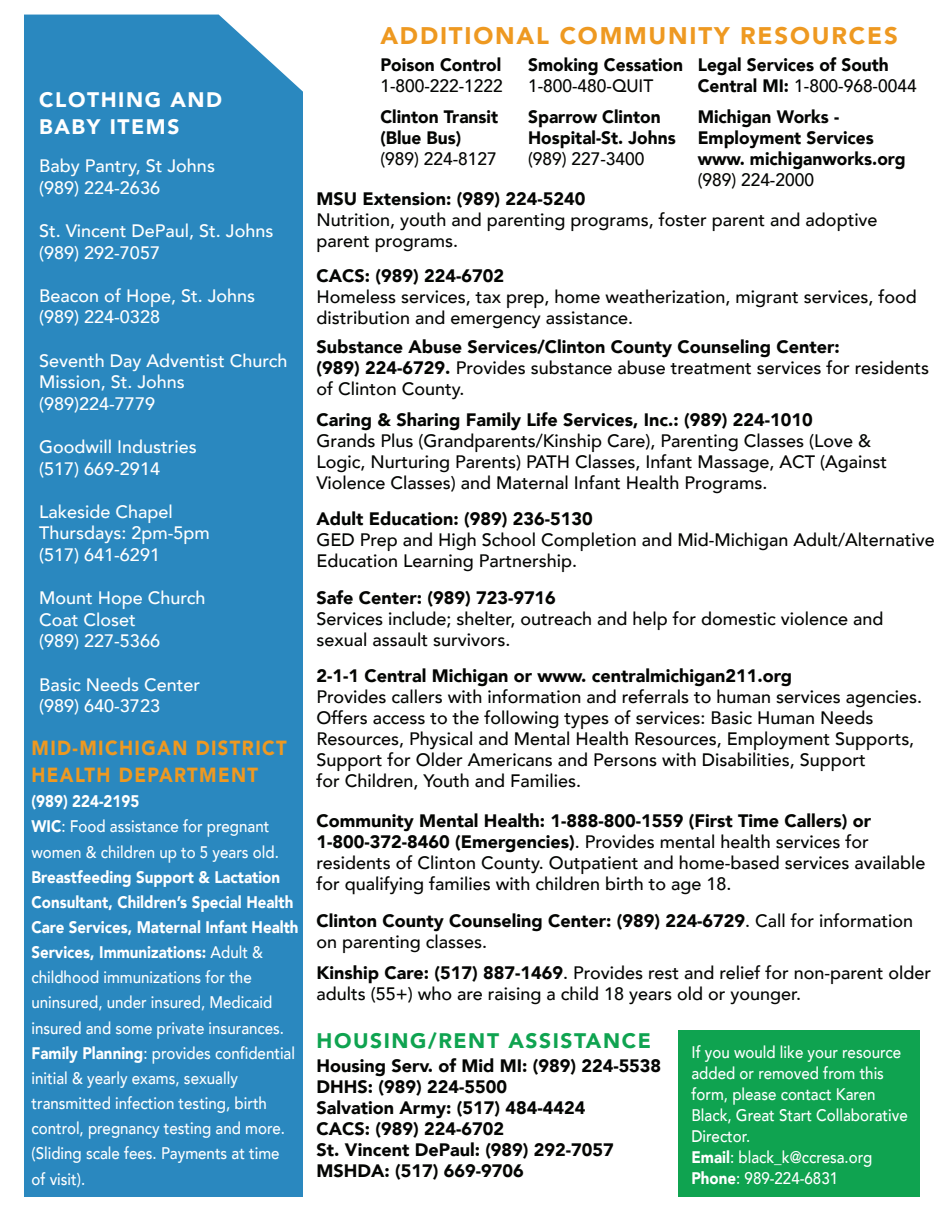
<style>
.page{position:relative;width:945px;height:1215px;background:#fff}
.page>*{position:absolute;margin:0;border:0;box-sizing:border-box;transform-origin:0 0}
.t1{font:900 24px "Avenir";letter-spacing:.075em;color:#ee9921}
.t2{font:900 21px "Avenir";letter-spacing:.075em;color:#0fa350}
.t3{font:900 21px/27px "Avenir";letter-spacing:.075em;color:#fff}
.t4{font:900 20.4px/26.8px "Avenir";letter-spacing:.075em;color:#ee9921;scale:.91 1}
.t5{font:500 18px/21px "Avenir";color:#040503}
.t6{font:900 18px/21px "Avenir";color:#040503}
.t7{font:500 18px/21.6px "Avenir";color:#fff}
.t8{font:900 18px "Avenir";color:#040503;scale:.96 1}
.t9{font:500 18px "Avenir";color:#040503;scale:.96 1}
.t10{font:500 16.8px/25.2px "Avenir";color:#fff;scale:.9 1}
.s1{font-weight:900}
.s2{font-weight:500}
</style>
<div class="page">
<div style="left:678px;top:1030px;width:242px;height:167px;background:#0fa350"></div>
<div style="left:24px;top:15px;width:279px;height:1182px;background:#2a88bf"></div>
<p class="t3" style="left:39px;top:86px;width:184px">CLOTHING AND<br>BABY ITEMS</p>
<p class="t7" style="left:39px;top:154px;width:177px">Baby Pantry, St Johns (989) 224-2636</p>
<p class="t7" style="left:39px;top:219px;width:236px">St. Vincent DePaul, St. Johns (989) 292-7057</p>
<p class="t7" style="left:39px;top:284px;width:217px">Beacon of Hope, St. Johns (989) 224-0328</p>
<p class="t7" style="left:39px;top:349px;width:250px">Seventh Day Adventist Church<br>Mission, St. Johns (989)224-7779</p>
<p class="t7" style="left:39px;top:435px;width:159px">Goodwill Industries (517) 669-2914</p>
<p class="t7" style="left:39px;top:500px;width:172px">Lakeside Chapel<br>Thursdays: 2pm-5pm (517) 641-6291</p>
<p class="t7" style="left:39px;top:586px;width:168px">Mount Hope Church<br>Coat Closet<br>(989) 227-5366</p>
<p class="t7" style="left:39px;top:673px;width:163px">Basic Needs Center (989) 640-3723</p>
<p class="t4" style="left:32px;top:734px;width:282px">MID-MICHIGAN DISTRICT<br>HEALTH DEPARTMENT</p>
<p class="t10" style="left:31px;top:788px;width:276px"><span class="s1">(989) 224-2195<br>WIC</span>: Food assistance for pregnant women &amp; children up to 5 years old.</p>
<p class="t10" style="left:31px;top:863px;width:298px"><span class="s1">Breastfeeding Support &amp; Lactation Consultant, Children’s Special Health Care Services, Maternal Infant Health Services, Immunizations:</span> Adult &amp; childhood immunizations for the uninsured, under insured, Medicaid insured and some private insurances.<br><span class="s1">Family Planning</span>: provides confidential initial &amp; yearly exams, sexually transmitted infection testing, birth control, pregnancy testing and more. (Sliding scale fees. Payments at time<br>of visit).</p>
<h2 class="t1" style="left:380px;top:15px;width:519px">ADDITIONAL COMMUNITY RESOURCES</h2>
<p class="t8" style="left:380px;top:49px;width:127px">Poison Control</p>
<p class="t8" style="left:528px;top:49px;width:377px">Smoking Cessation Legal Services of South</p>
<p class="t9" style="left:380px;top:70px;width:129px">1-800-222-1222</p>
<p class="t9" style="left:528px;top:70px;width:132px">1-800-480-QUIT</p>
<p class="t9" style="left:698px;top:70px;width:230px"><span class="s1">Central MI:</span> 1-800-968-0044</p>
<p class="t8" style="left:380px;top:101px;width:124px">Clinton Transit</p>
<p class="t8" style="left:528px;top:102px;width:140px">Sparrow Clinton</p>
<p class="t8" style="left:698px;top:102px;width:149px">Michigan Works -</p>
<p class="t8" style="left:380px;top:123px;width:86px">(Blue Bus)</p>
<p class="t8" style="left:528px;top:123px;width:362px">Hospital-St. Johns Employment Services</p>
<p class="t9" style="left:380px;top:143px;width:123px">(989) 224-8127</p>
<p class="t9" style="left:528px;top:143px;width:123px">(989) 227-3400</p>
<p class="t8" style="left:698px;top:144px;width:218px">www. michiganworks.org</p>
<p class="t9" style="left:698px;top:164px;width:123px">(989) 224-2000</p>
<p class="t6" style="left:316px;top:188px;width:270px">MSU Extension: (989) 224-5240</p>
<p class="t5" style="left:316px;top:209px;width:563px">Nutrition, youth and parenting programs, foster parent and adoptive parent programs.</p>
<p class="t6" style="left:316px;top:265px;width:189px">CACS: (989) 224-6702</p>
<p class="t5" style="left:316px;top:285px;width:602px">Homeless services, tax prep, home weatherization, migrant services, food distribution and emergency assistance.</p>
<p class="t6" style="left:316px;top:336px;width:525px">Substance Abuse Services/Clinton County Counseling Center:</p>
<p class="t5" style="left:316px;top:356px;width:614px"><span class="s1">(989) 224-6729.</span> Provides substance abuse treatment services for residents of Clinton County.</p>
<p class="t6" style="left:316px;top:408px;width:498px">Caring &amp; Sharing Family Life Services, Inc.: (989) 224-1010</p>
<p class="t5" style="left:316px;top:429px;width:572px">Grands Plus (Grandparents/Kinship Care), Parenting Classes (Love &amp;<br>Logic, Nurturing Parents) PATH Classes, Infant Massage, ACT (Against<br>Violence Classes) and Maternal Infant Health Programs.</p>
<p class="t6" style="left:316px;top:508px;width:278px">Adult Education: (989) 236-5130</p>
<p class="t5" style="left:316px;top:529px;width:620px">GED Prep and High School Completion and Mid-Michigan Adult/Alternative<br>Education Learning Partnership.</p>
<p class="t6" style="left:316px;top:587px;width:241px">Safe Center: (989) 723-9716</p>
<p class="t5" style="left:316px;top:607px;width:568px">Services include; shelter, outreach and help for domestic violence and sexual assault survivors.</p>
<p class="t6" style="left:316px;top:665px;width:477px">2-1-1 Central Michigan or www. centralmichigan211.org</p>
<p class="t5" style="left:316px;top:686px;width:607px">Provides callers with information and referrals to human services agencies.<br>Offers access to the following types of services: Basic Human Needs Resources, Physical and Mental Health Resources, Employment Supports, Support for Older Americans and Persons with Disabilities, Support<br>for Children, Youth and Families.</p>
<p class="t5" style="left:316px;top:809px;width:611px"><span class="s1">Community Mental Health: 1-888-800-1559 (First Time Callers) or 1-800-372-8460 (Emergencies)</span>. Provides mental health services for residents of Clinton County. Outpatient and home-based services available for qualifying families with children birth to age 18.</p>
<p class="t6" style="left:316px;top:910px;width:598px">Clinton County Counseling Center: (989) 224-6729<span class="s2">. Call for information on parenting classes.</span></p>
<p class="t5" style="left:317px;top:962px;width:616px"><span class="s1">Kinship Care: (517) 887-1469</span>. Provides rest and relief for non-parent older adults (55+) who are raising a child 18 years old or younger.</p>
<h3 class="t2" style="left:317px;top:1022px;width:336px">HOUSING/RENT ASSISTANCE</h3>
<p class="t10" style="left:691px;top:1038px;width:234px">If you would like your resource</p>
<p class="t6" style="left:317px;top:1055px;width:346px">Housing Serv. of Mid MI: (989) 224-5538</p>
<p class="t10" style="left:691px;top:1059px;width:215px">added or removed from this</p>
<p class="t6" style="left:317px;top:1076px;width:192px">DHHS: (989) 224-5500</p>
<p class="t10" style="left:691px;top:1080px;width:206px">form, please contact Karen</p>
<p class="t6" style="left:317px;top:1097px;width:270px">Salvation Army: (517) 484-4424</p>
<p class="t10" style="left:691px;top:1101px;width:242px">Black, Great Start Collaborative</p>
<p class="t6" style="left:317px;top:1118px;width:189px">CACS: (989) 224-6702</p>
<p class="t10" style="left:691px;top:1122px;width:67px">Director.</p>
<p class="t6" style="left:317px;top:1139px;width:299px">St. Vincent DePaul: (989) 292-7057</p>
<p class="t10" style="left:691px;top:1143px;width:202px"><span class="s1">Email</span>: black_k@ccresa.org</p>
<p class="t6" style="left:317px;top:1160px;width:209px">MSHDA: (517) 669-9706</p>
<p class="t10" style="left:691px;top:1164px;width:164px"><span class="s1">Phone</span>: 989-224-6831</p>
</div>
